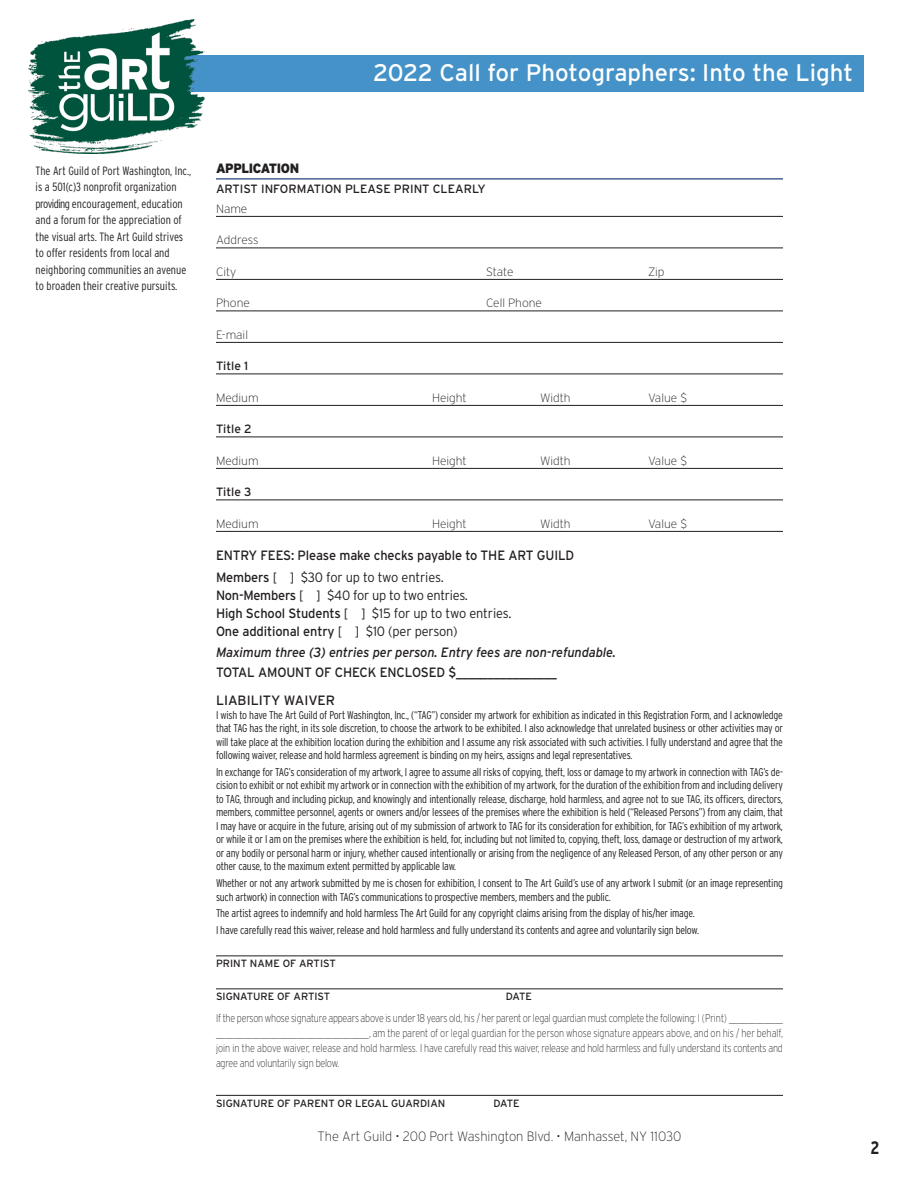
<style>
.page{position:relative;width:918px;height:1188px;background:#fff}
.page>*{position:absolute;margin:0;border:0;box-sizing:border-box;transform-origin:0 0}
.t1{font:24px "Interstate";color:#fff}
.t2{font:700 condensed 18px "Interstate";color:#231f20}
.t3{font:300 13.5px/18px "Interstate";letter-spacing:-.02em;color:#231f20;scale:.95 1}
.t4{font:13.5px "Interstate";letter-spacing:-.01em;color:#231f20;scale:.95 1}
.t5{font:italic 13.5px "Interstate";letter-spacing:-.01em;color:#231f20;scale:.95 1}
.t6{font:200 13.5px "Interstate";color:#231f20;scale:.95 1}
.t7{font:13.5px "Interstate";letter-spacing:-.01em;color:#231f20}
.t8{font:900 13.5px "Interstate";letter-spacing:-.03em;color:#231f20;scale:.93 1}
.t9{font:300 condensed 12px/16.5px "Interstate";color:#231f20}
.t10{font:200 12px "Interstate";color:#231f20}
.t11{font:12px "Interstate";color:#231f20}
.t12{font:300 condensed 11.25px/13.5px "Interstate";letter-spacing:-.02em;color:#231f20;text-align:justify}
.t13{font:200 11.25px/15px "Interstate";letter-spacing:-.02em;color:#231f20;text-align:justify;scale:.8 1}
.t14{font:10.5px "Interstate";color:#231f20}
.s1{font-weight:400}
</style>
<div class="page">
<div style="left:54px;top:55px;width:810px;height:37px;background:#4492c7"></div>
<img style="left:28px;top:19px;width:177px;height:135px">
<hr style="left:216px;top:216px;width:567px;height:1px;background:#231f20">
<hr style="left:216px;top:248px;width:567px;height:1px;background:#231f20">
<hr style="left:216px;top:279px;width:567px;height:1px;background:#231f20">
<hr style="left:216px;top:311px;width:567px;height:1px;background:#231f20">
<hr style="left:216px;top:342px;width:567px;height:1px;background:#231f20">
<hr style="left:216px;top:374px;width:567px;height:1px;background:#231f20">
<hr style="left:216px;top:405px;width:567px;height:1px;background:#231f20">
<hr style="left:216px;top:437px;width:567px;height:1px;background:#231f20">
<hr style="left:216px;top:468px;width:567px;height:1px;background:#231f20">
<hr style="left:216px;top:500px;width:567px;height:1px;background:#231f20">
<hr style="left:216px;top:531px;width:567px;height:1px;background:#231f20">
<hr style="left:216px;top:955px;width:567px;height:1px;background:#231f20">
<hr style="left:216px;top:988px;width:567px;height:1px;background:#231f20">
<hr style="left:216px;top:1095px;width:567px;height:1px;background:#231f20">
<hr style="left:216px;top:178px;width:567px;height:2px;background:#496096">
<p class="t1" style="left:373px;top:59px;width:482px">2022 Call for Photographers: Into the Light</p>
<p class="t9" style="left:36px;top:162px;width:157px">The Art Guild of Port Washington, Inc., is a 501(c)3 nonprofit organization providing encouragement, education and a forum for the appreciation of the visual arts. The Art Guild strives to offer residents from local and neighboring communities an avenue to broaden their creative pursuits.</p>
<p class="t8" style="left:216px;top:160px;width:91px">APPLICATION</p>
<p class="t11" style="left:216px;top:182px;width:271px">ARTIST INFORMATION PLEASE PRINT CLEARLY</p>
<p class="t10" style="left:216px;top:202px;width:33px">Name</p>
<p class="t10" style="left:216px;top:234px;width:44px">Address</p>
<p class="t10" style="left:216px;top:265px;width:22px">City</p>
<p class="t10" style="left:486px;top:265px;width:29px">State</p>
<p class="t10" style="left:648px;top:265px;width:18px">Zip</p>
<p class="t10" style="left:216px;top:297px;width:35px">Phone</p>
<p class="t10" style="left:486px;top:297px;width:58px">Cell Phone</p>
<p class="t10" style="left:216px;top:328px;width:34px">E-mail</p>
<p class="t11" style="left:216px;top:359px;width:34px">Title 1</p>
<p class="t10" style="left:216px;top:391px;width:44px">Medium</p>
<p class="t10" style="left:432px;top:391px;width:36px">Height</p>
<p class="t10" style="left:540px;top:391px;width:32px">Width</p>
<p class="t10" style="left:648px;top:391px;width:41px">Value $</p>
<p class="t11" style="left:216px;top:422px;width:37px">Title 2</p>
<p class="t10" style="left:216px;top:454px;width:44px">Medium</p>
<p class="t10" style="left:432px;top:454px;width:36px">Height</p>
<p class="t10" style="left:540px;top:454px;width:32px">Width</p>
<p class="t10" style="left:648px;top:454px;width:41px">Value $</p>
<p class="t11" style="left:216px;top:485px;width:37px">Title 3</p>
<p class="t10" style="left:216px;top:517px;width:44px">Medium</p>
<p class="t10" style="left:432px;top:517px;width:36px">Height</p>
<p class="t10" style="left:540px;top:517px;width:32px">Width</p>
<p class="t10" style="left:648px;top:517px;width:41px">Value $</p>
<p class="t4" style="left:216px;top:547px;width:379px">ENTRY FEES: Please make checks payable to THE ART GUILD</p>
<p class="t3" style="left:216px;top:568px;width:313px"><span class="s1">Members</span> [ ] $30 for up to two entries.<br><span class="s1">Non-Members</span> [ ] $40 for up to two entries.<br><span class="s1">High School Students</span> [ ] $15 for up to two entries.<br><span class="s1">One additional entry</span> [ ] $10 (per person)</p>
<p class="t5" style="left:216px;top:644px;width:423px">Maximum three (3) entries per person. Entry fees are non-refundable.</p>
<p class="t4" style="left:216px;top:665px;width:360px">TOTAL AMOUNT OF CHECK ENCLOSED $________________</p>
<p class="t7" style="left:216px;top:693px;width:121px">LIABILITY WAIVER</p>
<p class="t12" style="left:216px;top:708px;width:569px">I wish to have The Art Guild of Port Washington, Inc., (“TAG”) consider my artwork for exhibition as indicated in this Registration Form, and I acknowledge that TAG has the right, in its sole discretion, to choose the artwork to be exhibited. I also acknowledge that unrelated business or other activities may or will take place at the exhibition location during the exhibition and I assume any risk associated with such activities. I fully understand and agree that the following waiver, release and hold harmless agreement is binding on my heirs, assigns and legal representatives.</p>
<p class="t12" style="left:216px;top:765px;width:569px">In exchange for TAG’s consideration of my artwork, I agree to assume all risks of copying, theft, loss or damage to my artwork in connection with TAG’s de&shy;cision to exhibit or not exhibit my artwork or in connection with the exhibition of my artwork, for the duration of the exhibition from and including delivery to TAG, through and including pickup, and knowingly and intentionally release, discharge, hold harmless, and agree not to sue TAG, its officers, directors, members, committee personnel, agents or owners and/or lessees of the premises where the exhibition is held (“Released Persons”) from any claim, that I may have or acquire in the future, arising out of my submission of artwork to TAG for its consideration for exhibition, for TAG’s exhibition of my artwork, or while it or I am on the premises where the exhibition is held, for, including but not limited to, copying, theft, loss, damage or destruction of my artwork, or any bodily or personal harm or injury, whether caused intentionally or arising from the negligence of any Released Person, of any other person or any other cause, to the maximum extent permitted by applicable law.</p>
<p class="t12" style="left:216px;top:876px;width:569px">Whether or not any artwork submitted by me is chosen for exhibition, I consent to The Art Guild’s use of any artwork I submit (or an image representing such artwork) in connection with TAG’s communications to prospective members, members and the public.</p>
<p class="t12" style="left:216px;top:906px;width:480px">The artist agrees to indemnify and hold harmless The Art Guild for any copyright claims arising from the display of his/her image.</p>
<p class="t12" style="left:216px;top:923px;width:485px">I have carefully read this waiver, release and hold harmless and fully understand its contents and agree and voluntarily sign below.</p>
<p class="t14" style="left:216px;top:957px;width:121px">PRINT NAME OF ARTIST</p>
<p class="t14" style="left:216px;top:990px;width:116px">SIGNATURE OF ARTIST</p>
<p class="t14" style="left:506px;top:990px;width:28px">DATE</p>
<p class="t13" style="left:216px;top:1010px;width:710px">If the person whose signature appears above is under 18 years old, his / her parent or legal guardian must complete the following: I (Print) ____________ __________________________________, am the parent of or legal guardian for the person whose signature appears above, and on his / her behalf, join in the above waiver, release and hold harmless. I have carefully read this waiver, release and hold harmless and fully understand its contents and agree and voluntarily sign below.</p>
<p class="t14" style="left:216px;top:1097px;width:231px">SIGNATURE OF PARENT OR LEGAL GUARDIAN</p>
<p class="t14" style="left:494px;top:1097px;width:28px">DATE</p>
<p class="t6" style="left:318px;top:1129px;width:384px">The Art Guild • 200 Port Washington Blvd. • Manhasset, NY 11030</p>
<p class="t2" style="left:870px;top:1137px;width:11px">2</p>
</div>
